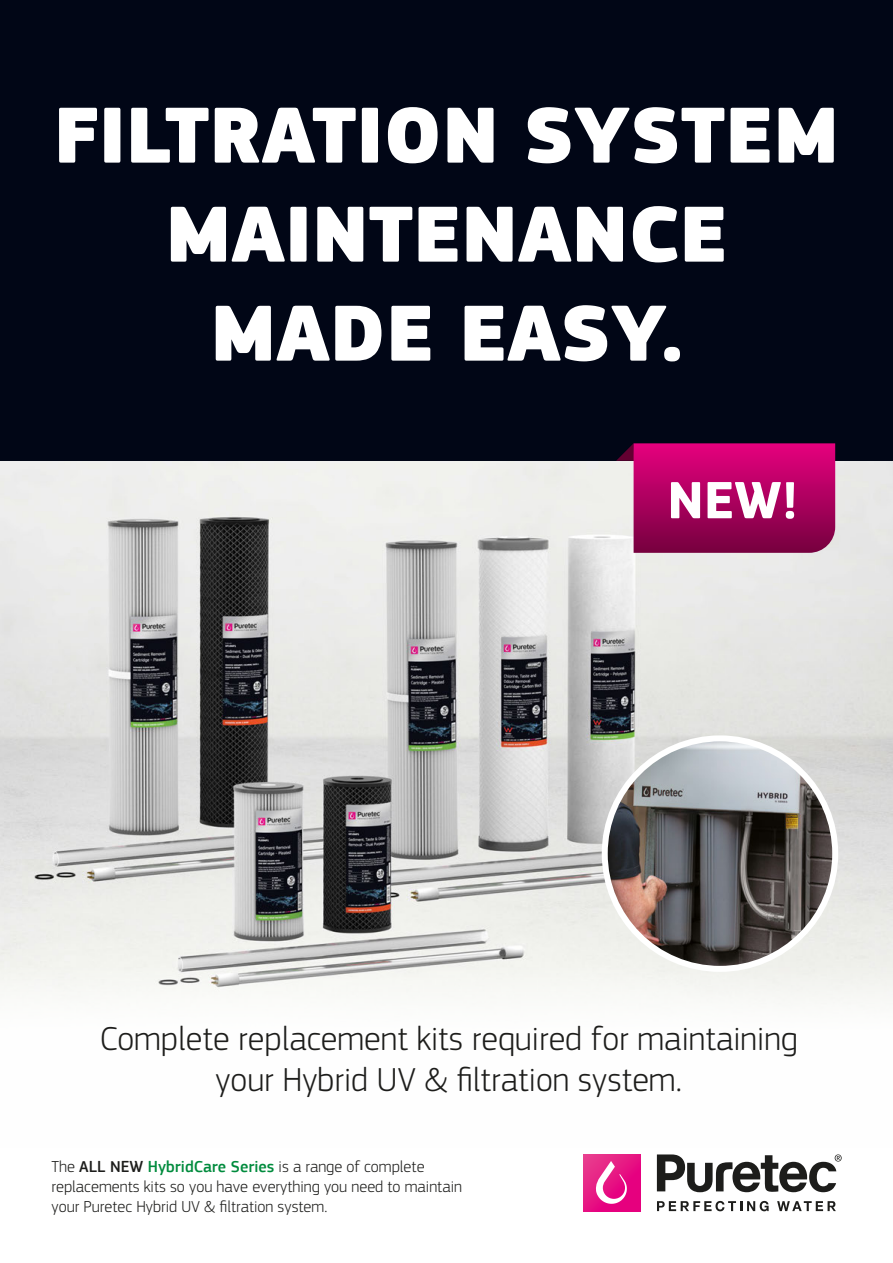
<style>
.page{position:relative;width:893px;height:1263px;background:#fff}
.page>*{position:absolute;margin:0;border:0;box-sizing:border-box;transform-origin:0 0}
.t1{font:900 82.5px/99px "PF Square Sans Pro";color:#fff;text-align:center}
.title_2{font:34.5px/41.4px "PF Square Sans Pro Light V1";color:#1d1d1b;text-align:center}
.title_2-2{font:16.5px/19.8px "PF Square Sans Pro Light V1";color:#1d1d1b}
.s1{font-family:"PF Square Sans Pro";font-weight:500}
.s2{font-family:"PF Square Sans Pro";font-weight:500;color:#008b3d}
</style>
<div class="page">
<img style="left:0;top:461px;width:893px;height:543px">
<div style="left:0;top:0;width:893px;height:461px;background:#010616"></div>
<svg style="left:616px;top:443px;width:219px;height:110px;background:#b92c79"></svg>
<svg style="left:583px;top:1154px;width:57px;height:57px;background:#e61583"></svg>
<svg style="left:595px;top:1161px;width:32px;height:43px"></svg>
<svg style="left:657px;top:1201px;width:112px;height:10px"></svg>
<svg style="left:777px;top:1201px;width:59px;height:10px"></svg>
<svg style="left:657px;top:1154px;width:185px;height:39px"></svg>
<img style="left:605px;top:738px;width:230px;height:231px;border-radius:115px">
<div style="left:602px;top:735px;width:236px;height:237px;border:6px solid #fff;border-radius:50%"></div>
<p class="t1" style="left:54px;top:89px;width:787px">FILTRATION SYSTEM<br>MAINTENANCE</p>
<p class="t1" style="left:210px;top:287px;width:474px">MADE EASY.</p>
<p class="title_2" style="left:100px;top:1018px;width:699px">Complete replacement kits required for maintaining your Hybrid UV &amp; filtration system.</p>
<p class="title_2-2" style="left:52px;top:1157px;width:412px">The <span class="s1">ALL NEW</span> <span class="s2">HybridCare Series</span> is a range of complete replacements kits so you have everything you need to maintain your Puretec Hybrid UV &amp; filtration system.</p>
</div>
